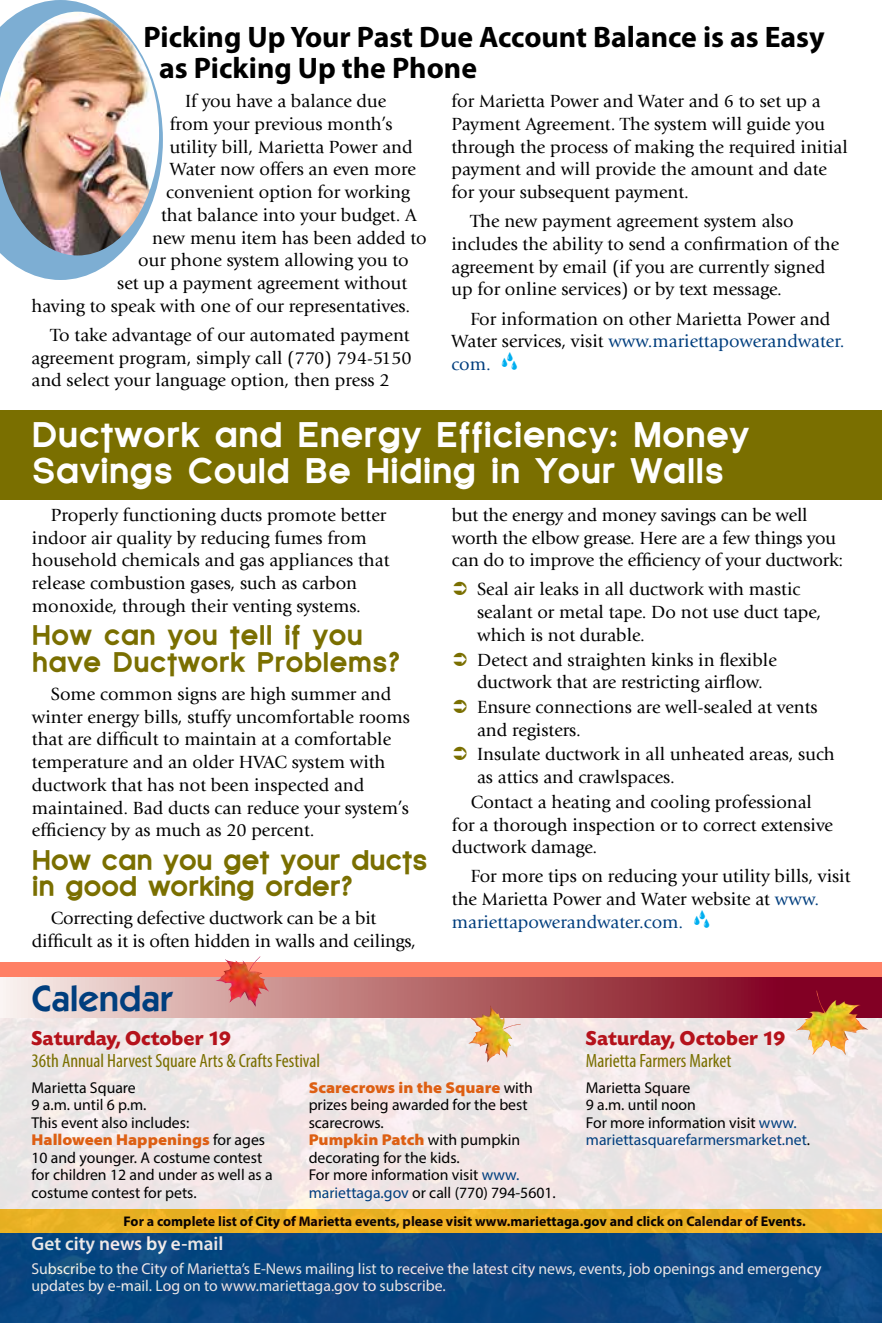
<style>
.page{position:relative;width:882px;height:1323px;background:#fff}
.page>*{position:absolute;margin:0;border:0;box-sizing:border-box;transform-origin:0 0}
.t1{font:600 36.75px "Itc Kabel";color:#003e7e}
.t2{font:900 33.25px/36.8px "Florencesans";color:#fff}
.t3{font:700 29.75px/31.5px "Myriad Pro";color:#000}
.t4{font:900 26.25px/26.2px "Florencesans";letter-spacing:-.01em;color:#7a6f00}
.t5{font:700 21px "Today SB";color:#b5121b}
.t6{font:condensed 19.25px "Myriad Pro";color:#7a6f00}
.t7{font:600 19.25px "Myriad Pro";color:#fff}
.t8{font:18.38px/22.8px "Giovanni";color:#000}
.t9{font:15.75px/17.5px "Myriad Pro";color:#000}
.t10{font:15.75px/17.5px "Myriad Pro";color:#fff}
.t11{font:700 14px "Myriad Pro";color:#000}
.s1{color:#003e7e}
.s2{font-weight:900;font-stretch:semi-expanded;color:#dd5f13}
</style>
<div class="page">
<img style="left:0;top:1017px;width:882px;height:306px">
<div style="left:0;top:410px;width:882px;height:90px;background:#7a6f00"></div>
<div style="left:0;top:963px;width:882px;height:15px;background:#ff8065"></div>
<svg style="left:0;top:977px;width:882px;height:40px;background:#b76d74"></svg>
<img style="left:796px;top:991px;width:72px;height:64px">
<img style="left:468px;top:1006px;width:53px;height:57px">
<img style="left:215px;top:956px;width:54px;height:51px">
<svg style="left:2px;top:0;width:161px;height:280px"></svg>
<img style="left:0;top:12px;width:159px;height:243px">
<h3 class="t3" style="left:159px;top:20px;width:667px;text-indent:-16px">Picking Up Your Past Due Account Balance is as Easy as Picking Up the Phone</h3>
<p class="t8" style="left:185px;top:90px;width:203px">If you have a balance due</p>
<p class="t8" style="left:170px;top:113px;width:224px">from your previous month’s</p>
<p class="t8" style="left:170px;top:135px;width:244px">utility bill, Marietta Power and</p>
<p class="t8" style="left:170px;top:158px;width:248px">Water now offers an even more</p>
<p class="t8" style="left:166px;top:181px;width:245px">convenient option for working</p>
<p class="t8" style="left:161px;top:204px;width:257px">that balance into your budget. A</p>
<p class="t8" style="left:152px;top:226px;width:276px">new menu item has been added to</p>
<p class="t8" style="left:138px;top:249px;width:272px">our phone system allowing you to</p>
<p class="t8" style="left:117px;top:272px;width:291px">set up a payment agreement without</p>
<p class="t8" style="left:31px;top:295px;width:380px">having to speak with one of our representatives.</p>
<p class="t8" style="left:31px;top:324px;width:382px;text-align:justify;text-indent:19px">To take advantage of our automated payment agreement program, simply call (770) 794-5150 and select your language option, then press 2</p>
<p class="t8" style="left:451px;top:90px;width:398px">for Marietta Power and Water and 6 to set up a Payment Agreement. The system will guide you through the process of making the required initial payment and will provide the amount and date for your subsequent payment.</p>
<p class="t8" style="left:451px;top:210px;width:389px;text-indent:19px">The new payment agreement system also includes the ability to send a confirmation of the agreement by email (if you are currently signed up for online services) or by text message.</p>
<p class="t8" style="left:451px;top:307px;width:395px;text-indent:19px">For information on other Marietta Power and<br>Water services, visit <span class="s1">www.mariettapowerandwater. com.</span></p>
<h2 class="t2" style="left:32px;top:416px;width:719px">Ductwork and Energy Efficiency: Money<br>Savings Could Be Hiding in Your Walls</h2>
<p class="t8" style="left:32px;top:504px;width:359px;text-indent:19px">Properly functioning ducts promote better indoor air quality by reducing fumes from household chemicals and gas appliances that release combustion gases, such as carbon monoxide, through their venting systems.</p>
<h3 class="t4" style="left:32px;top:622px;width:370px">How can you tell if you have Ductwork Problems?</h3>
<p class="t8" style="left:32px;top:683px;width:380px;text-indent:19px">Some common signs are high summer and winter energy bills, stuffy uncomfortable rooms that are difficult to maintain at a comfortable temperature and an older HVAC system with ductwork that has not been inspected and maintained. Bad ducts can reduce your system’s efficiency by as much as 20 percent.</p>
<h3 class="t4" style="left:32px;top:847px;width:398px">How can you get your ducts in good working order?</h3>
<p class="t8" style="left:32px;top:907px;width:386px;text-indent:19px">Correcting defective ductwork can be a bit difficult as it is often hidden in walls and ceilings,</p>
<p class="t8" style="left:452px;top:504px;width:393px">but the energy and money savings can be well worth the elbow grease. Here are a few things you can do to improve the efficiency of your ductwork:</p>
<p class="t8" style="left:477px;top:578px;width:346px">Seal air leaks in all ductwork with mastic sealant or metal tape. Do not use duct tape, which is not durable.</p>
<p class="t8" style="left:477px;top:648px;width:301px">Detect and straighten kinks in flexible ductwork that are restricting airflow.</p>
<p class="t8" style="left:477px;top:696px;width:342px">Ensure connections are well-sealed at vents and registers.</p>
<p class="t8" style="left:477px;top:743px;width:359px">Insulate ductwork in all unheated areas, such as attics and crawlspaces.</p>
<p class="t8" style="left:452px;top:791px;width:383px;text-indent:19px">Contact a heating and cooling professional for a thorough inspection or to correct extensive ductwork damage.</p>
<p class="t8" style="left:452px;top:865px;width:400px;text-indent:19px">For more tips on reducing your utility bills, visit the Marietta Power and Water website at <span class="s1">www. mariettapowerandwater.com.</span></p>
<h1 class="t1" style="left:32px;top:977px;width:142px">Calendar</h1>
<p class="t5" style="left:32px;top:1027px;width:201px">Saturday, October 19</p>
<p class="t6" style="left:32px;top:1049px;width:290px">36th Annual Harvest Square Arts &amp; Crafts Festival</p>
<p class="t9" style="left:32px;top:1079px;width:243px">Marietta Square<br>9 a.m. until 6 p.m.<br>This event also includes:<br><span class="s2">Halloween Happenings</span> for ages<br>10 and younger. A costume contest for children 12 and under as well as a costume contest for pets.</p>
<p class="t9" style="left:309px;top:1079px;width:249px"><span class="s2">Scarecrows in the Square</span> with prizes being awarded for the best scarecrows.<br><span class="s2">Pumpkin Patch</span> with pumpkin decorating for the kids.<br>For more information visit <span class="s1">www. mariettaga.gov</span> or call (770) 794-5601.</p>
<p class="t5" style="left:586px;top:1027px;width:201px">Saturday, October 19</p>
<p class="t6" style="left:586px;top:1049px;width:147px">Marietta Farmers Market</p>
<p class="t9" style="left:586px;top:1079px;width:226px">Marietta Square<br>9 a.m. until noon<br>For more information visit <span class="s1">www. mariettasquarefarmersmarket.net</span>.</p>
<p class="t11" style="left:124px;top:1212px;width:684px">For a complete list of City of Marietta events, please visit www.mariettaga.gov and click on Calendar of Events.</p>
<p class="t7" style="left:32px;top:1231px;width:194px">Get city news by e-mail</p>
<p class="t10" style="left:32px;top:1259px;width:791px">Subscribe to the City of Marietta’s E-News mailing list to receive the latest city news, events, job openings and emergency updates by e-mail. Log on to www.mariettaga.gov to subscribe.</p>
</div>
